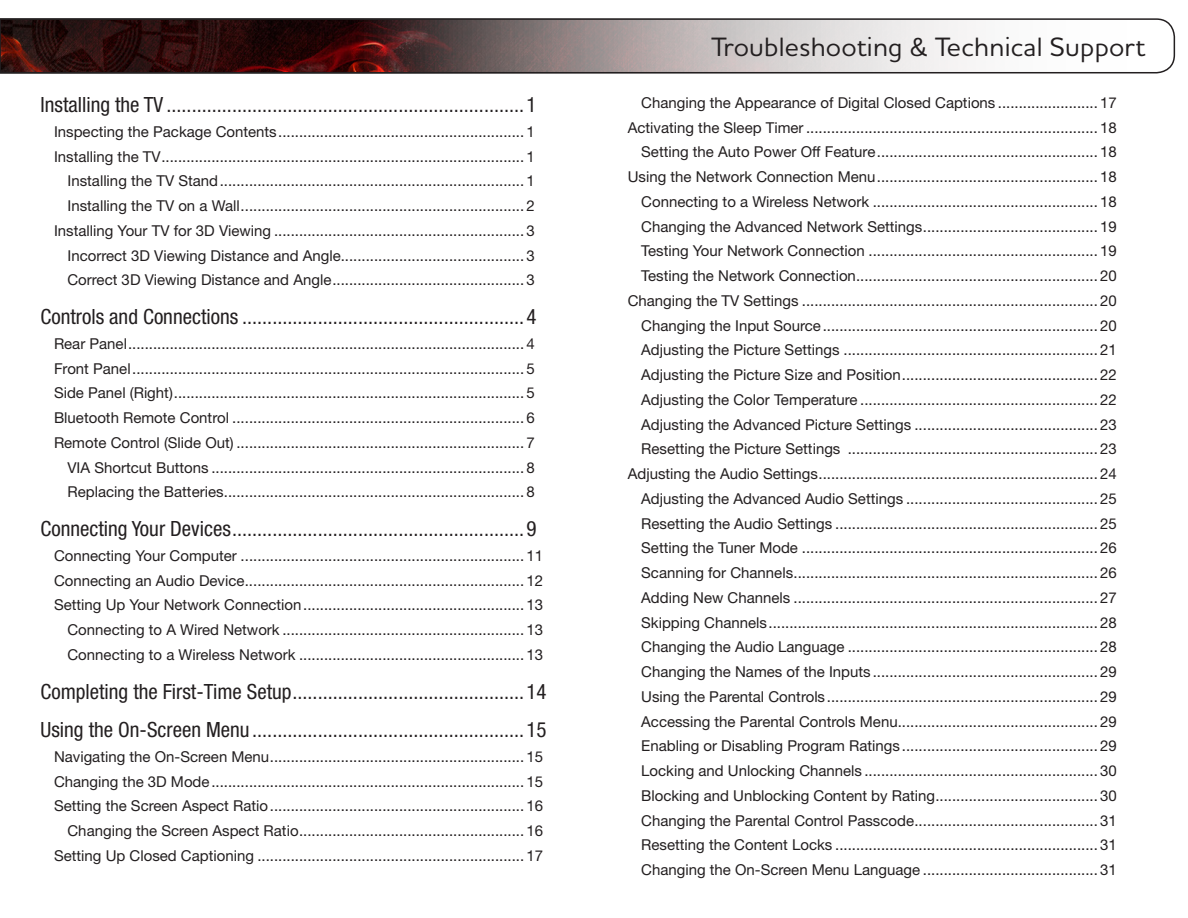
<style>
.page{position:relative;width:1188px;height:918px;background:#fff}
.page>*{position:absolute;margin:0;border:0;box-sizing:border-box;transform-origin:0 0}
.t1{font:500 27px "Houschka Pro";letter-spacing:.01em;color:#231f20}
.t2{font:condensed 21px/38.7px "Helvetica Neue LT Std";color:#231f20}
.t3{font:15px/24.8px "Helvetica Neue LT Std";color:#231f20;text-align:right}
</style>
<div class="page">
<svg style="left:0;top:18px;width:1176px;height:56px"></svg>
<h2 class="t2" style="left:40px;top:85px;width:498px">Installing the TV .......................................................................1</h2>
<p class="t3" style="left:54px;top:119px;width:482px">Inspecting the Package Contents........................................................... 1<br>Installing the TV....................................................................................... 1<br>Installing the TV Stand......................................................................... 1<br>Installing the TV on a Wall.................................................................... 2<br>Installing Your TV for 3D Viewing ............................................................ 3<br>Incorrect 3D Viewing Distance and Angle............................................ 3<br>Correct 3D Viewing Distance and Angle.............................................. 3</p>
<h2 class="t2" style="left:40px;top:297px;width:498px">Controls and Connections ........................................................4</h2>
<p class="t3" style="left:54px;top:331px;width:482px">Rear Panel............................................................................................... 4<br>Front Panel.............................................................................................. 5<br>Side Panel (Right).................................................................................... 5<br>Bluetooth Remote Control ...................................................................... 6<br>Remote Control (Slide Out) ..................................................................... 7<br>VIA Shortcut Buttons ........................................................................... 8<br>Replacing the Batteries........................................................................ 8</p>
<h2 class="t2" style="left:40px;top:509px;width:498px">Connecting Your Devices..........................................................9</h2>
<p class="t3" style="left:54px;top:543px;width:491px">Connecting Your Computer .................................................................... 11<br>Connecting an Audio Device................................................................... 12<br>Setting Up Your Network Connection..................................................... 13<br>Connecting to A Wired Network .......................................................... 13<br>Connecting to a Wireless Network ...................................................... 13</p>
<h2 class="t2" style="left:40px;top:672px;width:508px">Completing the First-Time Setup..............................................14<br>Using the On-Screen Menu ......................................................15</h2>
<p class="t3" style="left:54px;top:744px;width:491px">Navigating the On-Screen Menu............................................................. 15<br>Changing the 3D Mode........................................................................... 15<br>Setting the Screen Aspect Ratio............................................................. 16<br>Changing the Screen Aspect Ratio...................................................... 16<br>Setting Up Closed Captioning ................................................................ 17</p>
<h1 class="t1" style="left:711px;top:30px;width:436px">Troubleshooting &amp; Technical Support</h1>
<p class="t3" style="left:628px;top:90px;width:491px">Changing the Appearance of Digital Closed Captions ........................ 17<br>Activating the Sleep Timer ...................................................................... 18<br>Setting the Auto Power Off Feature..................................................... 18<br>Using the Network Connection Menu..................................................... 18<br>Connecting to a Wireless Network ...................................................... 18<br>Changing the Advanced Network Settings.......................................... 19<br>Testing Your Network Connection ....................................................... 19<br>Testing the Network Connection.......................................................... 20<br>Changing the TV Settings ....................................................................... 20<br>Changing the Input Source.................................................................. 20<br>Adjusting the Picture Settings ............................................................. 21<br>Adjusting the Picture Size and Position............................................... 22<br>Adjusting the Color Temperature ......................................................... 22<br>Adjusting the Advanced Picture Settings ............................................ 23<br>Resetting the Picture Settings ............................................................ 23<br>Adjusting the Audio Settings................................................................... 24<br>Adjusting the Advanced Audio Settings .............................................. 25<br>Resetting the Audio Settings ............................................................... 25<br>Setting the Tuner Mode ....................................................................... 26<br>Scanning for Channels......................................................................... 26<br>Adding New Channels ......................................................................... 27<br>Skipping Channels............................................................................... 28<br>Changing the Audio Language ............................................................ 28<br>Changing the Names of the Inputs ...................................................... 29<br>Using the Parental Controls................................................................. 29<br>Accessing the Parental Controls Menu................................................ 29<br>Enabling or Disabling Program Ratings ............................................... 29<br>Locking and Unlocking Channels ........................................................ 30<br>Blocking and Unblocking Content by Rating....................................... 30<br>Changing the Parental Control Passcode............................................ 31<br>Resetting the Content Locks ............................................................... 31<br>Changing the On-Screen Menu Language .......................................... 31</p>
</div>
